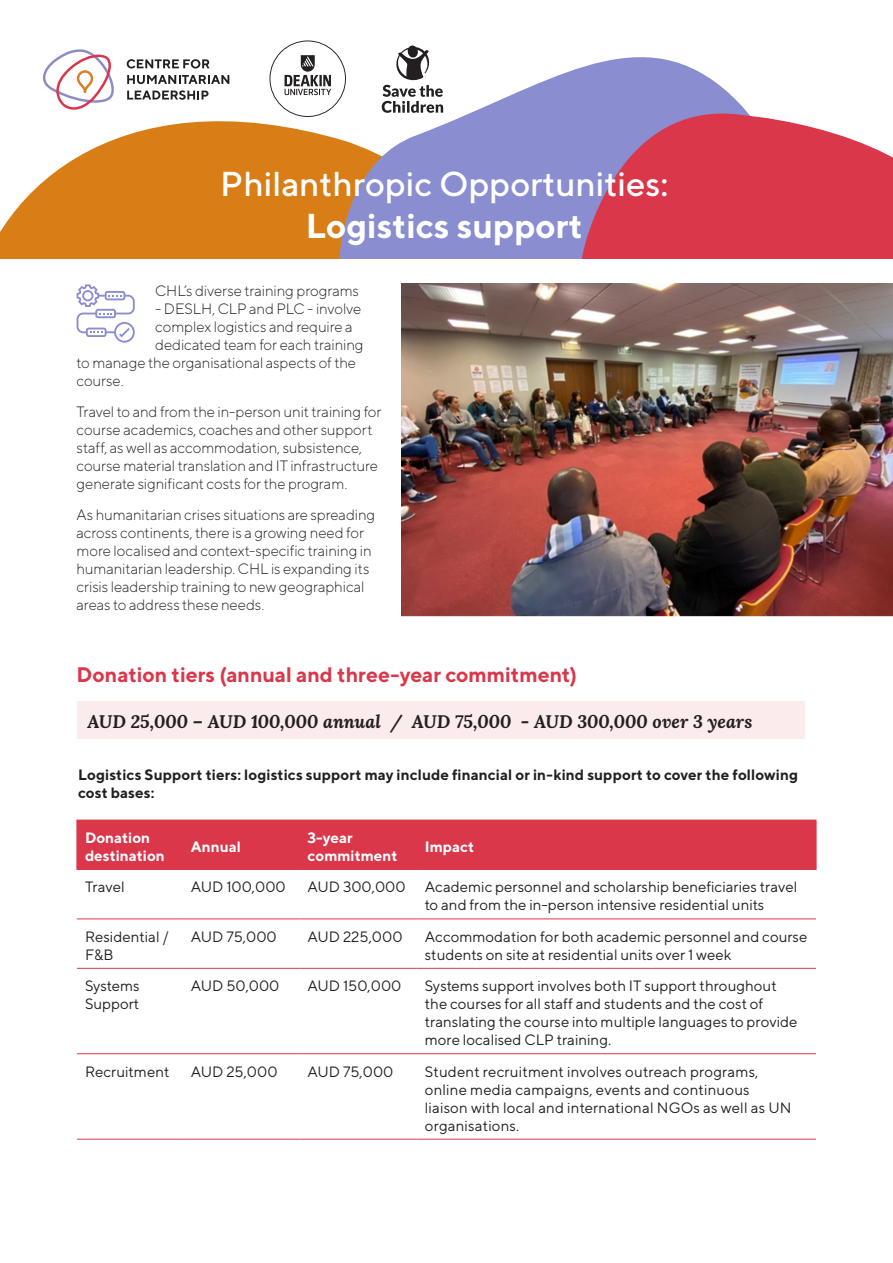
<style>
.page{position:relative;width:893px;height:1263px;background:#fff}
.page>*{position:absolute;margin:0;border:0;box-sizing:border-box;transform-origin:0 0}
.heading{font:500 34.5px/41.4px "TT Norms";color:#fff;text-align:center}
.dot-points{font:700 21px "TT Norms";color:#da374b}
.dot-points-2{font:italic 700 18px "Lora";letter-spacing:.005em;color:#231f20}
.t1{font:15px/18px "TT Norms";color:#231f20}
.dot-points-3{font:300 15px/18px "TT Norms";letter-spacing:-.01em;color:#231f20}
.dot-points-4{font:700 15px/18px "TT Norms";letter-spacing:.005em;color:#231f20}
.t2{font:700 15px/18px "TT Norms";color:#fff}
.s1{font-weight:700}
</style>
<div class="page">
<svg style="left:44px;top:49px;width:67px;height:22px"></svg>
<svg style="left:127px;top:59px;width:83px;height:10px"></svg>
<svg style="left:270px;top:40px;width:35px;height:31px"></svg>
<svg style="left:0;top:71px;width:305px;height:188px;fill:#d97e17"></svg>
<svg style="left:305px;top:40px;width:438px;height:219px;fill:#8a8dcf"></svg>
<svg style="left:552px;top:107px;width:341px;height:152px;background:#cb5673"></svg>
<div style="left:77px;top:701px;width:727px;height:38px;background:#fbebed"></div>
<div style="left:78px;top:821px;width:738px;height:48px;background:#da374b"></div>
<hr style="left:77px;top:820px;width:106px;height:1px;background:#da374b">
<hr style="left:77px;top:820px;width:1px;height:49px;background:#da374b">
<hr style="left:183px;top:820px;width:117px;height:1px;background:#da374b">
<hr style="left:182px;top:820px;width:1px;height:49px;background:#da374b">
<hr style="left:300px;top:820px;width:117px;height:1px;background:#da374b">
<hr style="left:299px;top:820px;width:1px;height:49px;background:#da374b">
<hr style="left:417px;top:820px;width:399px;height:1px;background:#da374b">
<hr style="left:416px;top:820px;width:1px;height:49px;background:#da374b">
<hr style="left:816px;top:820px;width:1px;height:49px;background:#da374b">
<hr style="left:77px;top:869px;width:106px;height:1px;background:#da374b">
<hr style="left:183px;top:869px;width:117px;height:1px;background:#da374b">
<hr style="left:300px;top:869px;width:117px;height:1px;background:#da374b">
<hr style="left:417px;top:869px;width:399px;height:1px;background:#da374b">
<hr style="left:77px;top:918px;width:106px;height:1px;background:#da374b">
<hr style="left:183px;top:918px;width:117px;height:1px;background:#da374b">
<hr style="left:300px;top:918px;width:117px;height:1px;background:#da374b">
<hr style="left:417px;top:918px;width:399px;height:1px;background:#da374b">
<hr style="left:77px;top:968px;width:106px;height:1px;background:#da374b">
<hr style="left:183px;top:968px;width:117px;height:1px;background:#da374b">
<hr style="left:300px;top:968px;width:117px;height:1px;background:#da374b">
<hr style="left:417px;top:968px;width:399px;height:1px;background:#da374b">
<hr style="left:77px;top:1053px;width:106px;height:1px;background:#da374b">
<hr style="left:183px;top:1053px;width:117px;height:1px;background:#da374b">
<hr style="left:300px;top:1053px;width:117px;height:1px;background:#da374b">
<hr style="left:417px;top:1053px;width:399px;height:1px;background:#da374b">
<hr style="left:77px;top:1139px;width:106px;height:1px;background:#da374b">
<hr style="left:183px;top:1139px;width:117px;height:1px;background:#da374b">
<hr style="left:300px;top:1139px;width:117px;height:1px;background:#da374b">
<hr style="left:417px;top:1139px;width:399px;height:1px;background:#da374b">
<img style="left:401px;top:284px;width:492px;height:332px">
<svg style="left:77px;top:284px;width:58px;height:59px"></svg>
<p class="heading" style="left:220px;top:163px;width:450px">Philanthropic Opportunities:<br><span class="s1">Logistics support</span></p>
<p class="dot-points-3" style="left:155px;top:282px;width:205px">CHL’s diverse training programs</p>
<p class="dot-points-3" style="left:155px;top:300px;width:208px">- DESLH, CLP and PLC - involve</p>
<p class="dot-points-3" style="left:155px;top:318px;width:199px">complex logistics and require a</p>
<p class="dot-points-3" style="left:155px;top:336px;width:210px">dedicated team for each training</p>
<p class="dot-points-3" style="left:77px;top:354px;width:281px">to manage the organisational aspects of the</p>
<p class="dot-points-3" style="left:77px;top:372px;width:49px">course.</p>
<p class="dot-points-3" style="left:77px;top:403px;width:307px">Travel to and from the in-person unit training for course academics, coaches and other support staff, as well as accommodation, subsistence, course material translation and IT infrastructure generate significant costs for the program.</p>
<p class="dot-points-3" style="left:77px;top:505px;width:300px">As humanitarian crises situations are spreading across continents, there is a growing need for more localised and context-specific training in humanitarian leadership. CHL is expanding its crisis leadership training to new geographical areas to address these needs.</p>
<p class="dot-points" style="left:77px;top:661px;width:502px">Donation tiers (annual and three-year commitment)</p>
<p class="dot-points-2" style="left:88px;top:709px;width:666px">AUD 25,000 – AUD 100,000 annual / AUD 75,000 - AUD 300,000 over 3 years</p>
<p class="dot-points-4" style="left:78px;top:765px;width:721px">Logistics Support tiers: logistics support may include financial or in-kind support to cover the following cost bases:</p>
<p class="t2" style="left:85px;top:828px;width:81px">Donation destination</p>
<p class="t2" style="left:191px;top:837px;width:51px">Annual</p>
<p class="t2" style="left:308px;top:828px;width:91px">3-year commitment</p>
<p class="t2" style="left:425px;top:837px;width:51px">Impact</p>
<p class="t1" style="left:85px;top:878px;width:41px">Travel</p>
<p class="t1" style="left:191px;top:878px;width:96px">AUD 100,000</p>
<p class="t1" style="left:308px;top:878px;width:100px">AUD 300,000</p>
<p class="t1" style="left:425px;top:878px;width:374px">Academic personnel and scholarship beneficiaries travel to and from the in-person intensive residential units</p>
<p class="t1" style="left:85px;top:927px;width:85px">Residential /<br>F&amp;B</p>
<p class="t1" style="left:191px;top:927px;width:87px">AUD 75,000</p>
<p class="t1" style="left:308px;top:927px;width:96px">AUD 225,000</p>
<p class="t1" style="left:425px;top:927px;width:384px">Accommodation for both academic personnel and course students on site at residential units over 1 week</p>
<p class="t1" style="left:85px;top:977px;width:56px">Systems<br>Support</p>
<p class="t1" style="left:191px;top:977px;width:90px">AUD 50,000</p>
<p class="t1" style="left:308px;top:977px;width:95px">AUD 150,000</p>
<p class="t1" style="left:425px;top:977px;width:374px">Systems support involves both IT support throughout the courses for all staff and students and the cost of translating the course into multiple languages to provide more localised CLP training.</p>
<p class="t1" style="left:85px;top:1062px;width:86px">Recruitment</p>
<p class="t1" style="left:191px;top:1062px;width:88px">AUD 25,000</p>
<p class="t1" style="left:308px;top:1062px;width:87px">AUD 75,000</p>
<p class="t1" style="left:425px;top:1062px;width:368px">Student recruitment involves outreach programs, online media campaigns, events and continuous liaison with local and international NGOs as well as UN organisations.</p>
</div>
